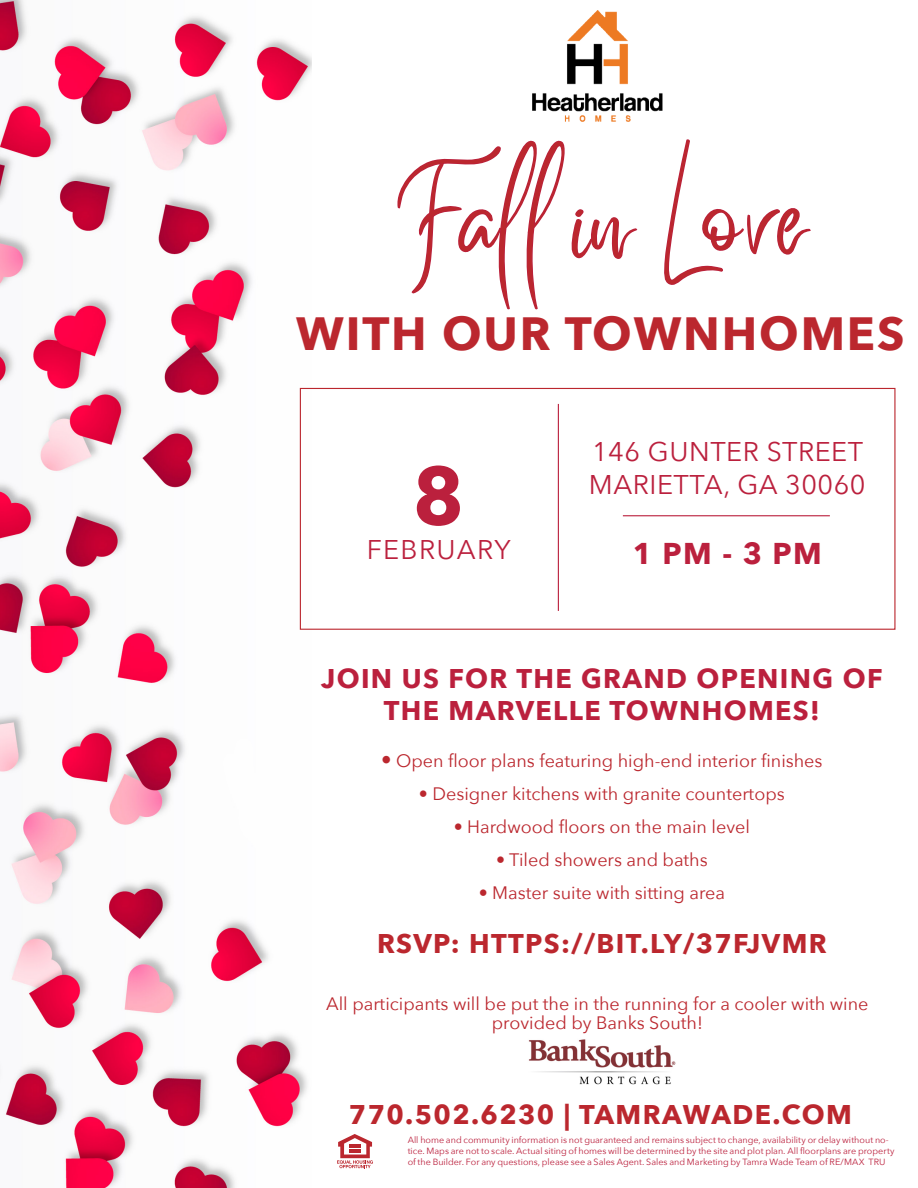
<style>
.page{position:relative;width:918px;height:1188px;background:#fff}
.page>*{position:absolute;margin:0;border:0;box-sizing:border-box;transform-origin:0 0}
.t1{font:87px "Better Saturday";letter-spacing:.02em;color:#bb272e}
.t2{font:700 81px "Avenir Next";color:#bb203d}
.t3{font:700 46.5px "Avenir Next";letter-spacing:.04em;color:#bb272e}
.t4{font:700 30px "Avenir Next";color:#bb203d}
.t5{font:700 27px "Avenir Next";letter-spacing:.05em;color:#bb272e}
.t6{font:700 27px/32.4px "Avenir Next";letter-spacing:.05em;color:#bb203d;text-align:center}
.t7{font:27px "Avenir Next";letter-spacing:.02em;color:#bb203d}
.t8{font:27px "Avenir Next";letter-spacing:.05em;color:#bb203d}
.t9{font:18px/19.5px "Avenir Next";color:#bb272e;text-align:center}
.t10{font:9px/10.8px "Avenir Next";color:#bb203d}
.s1{font-size:21px}
</style>
<div class="page">
<img style="left:0;top:0;width:311px;height:1188px">
<svg style="left:397px;top:140px;width:240px;height:170px"></svg>
<svg style="left:664px;top:140px;width:146px;height:145px"></svg>
<svg style="left:337px;top:1134px;width:36px;height:34px"></svg>
<hr style="left:558px;top:404px;width:1px;height:207px;background:#bb203d">
<hr style="left:623px;top:515px;width:207px;height:1px;background:#bb203d">
<div style="left:300px;top:388px;width:596px;height:242px;border:1px solid #bb272e"></div>
<img style="left:532px;top:10px;width:131px;height:112px">
<img style="left:528px;top:1039px;width:148px;height:46px">
<p class="t1" style="left:393px;top:204px;width:417px">Fall in Love</p>
<p class="t3" style="left:296px;top:293px;width:610px">WITH OUR TOWNHOMES</p>
<p class="t2" style="left:412px;top:426px;width:54px">8</p>
<p class="t8" style="left:367px;top:526px;width:145px">FEBRUARY</p>
<p class="t7" style="left:592px;top:429px;width:273px">146 GUNTER STREET</p>
<p class="t7" style="left:589px;top:461px;width:278px">MARIETTA, GA 30060</p>
<p class="t4" style="left:633px;top:527px;width:191px">1 PM - 3 PM</p>
<p class="t6" style="left:321px;top:662px;width:563px">JOIN US FOR THE GRAND OPENING OF<br>THE MARVELLE TOWNHOMES!</p>
<p class="t9" style="left:381px;top:750px;width:443px"><span class="s1">•</span> Open floor plans featuring high-end interior finishes</p>
<p class="t9" style="left:419px;top:783px;width:367px">• Designer kitchens with granite countertops</p>
<p class="t9" style="left:454px;top:816px;width:298px">• Hardwood floors on the main level</p>
<p class="t9" style="left:496px;top:849px;width:213px">• Tiled showers and baths</p>
<p class="t9" style="left:479px;top:882px;width:248px">• Master suite with sitting area</p>
<p class="t5" style="left:377px;top:920px;width:451px">RSVP: HTTPS://BIT.LY/37FJVMR</p>
<p class="t9" style="left:326px;top:993px;width:544px">All participants will be put the in the running for a cooler with wine provided by Banks South!</p>
<p class="t5" style="left:349px;top:1091px;width:504px">770.502.6230 | TAMRAWADE.COM</p>
<p class="t10" style="left:408px;top:1134px;width:488px">All home and community information is not guaranteed and remains subject to change, availability or delay without no&shy;tice. Maps are not to scale. Actual siting of homes will be determined by the site and plot plan. All floorplans are property of the Builder. For any questions, please see a Sales Agent. Sales and Marketing by Tamra Wade Team of RE/MAX TRU</p>
</div>
